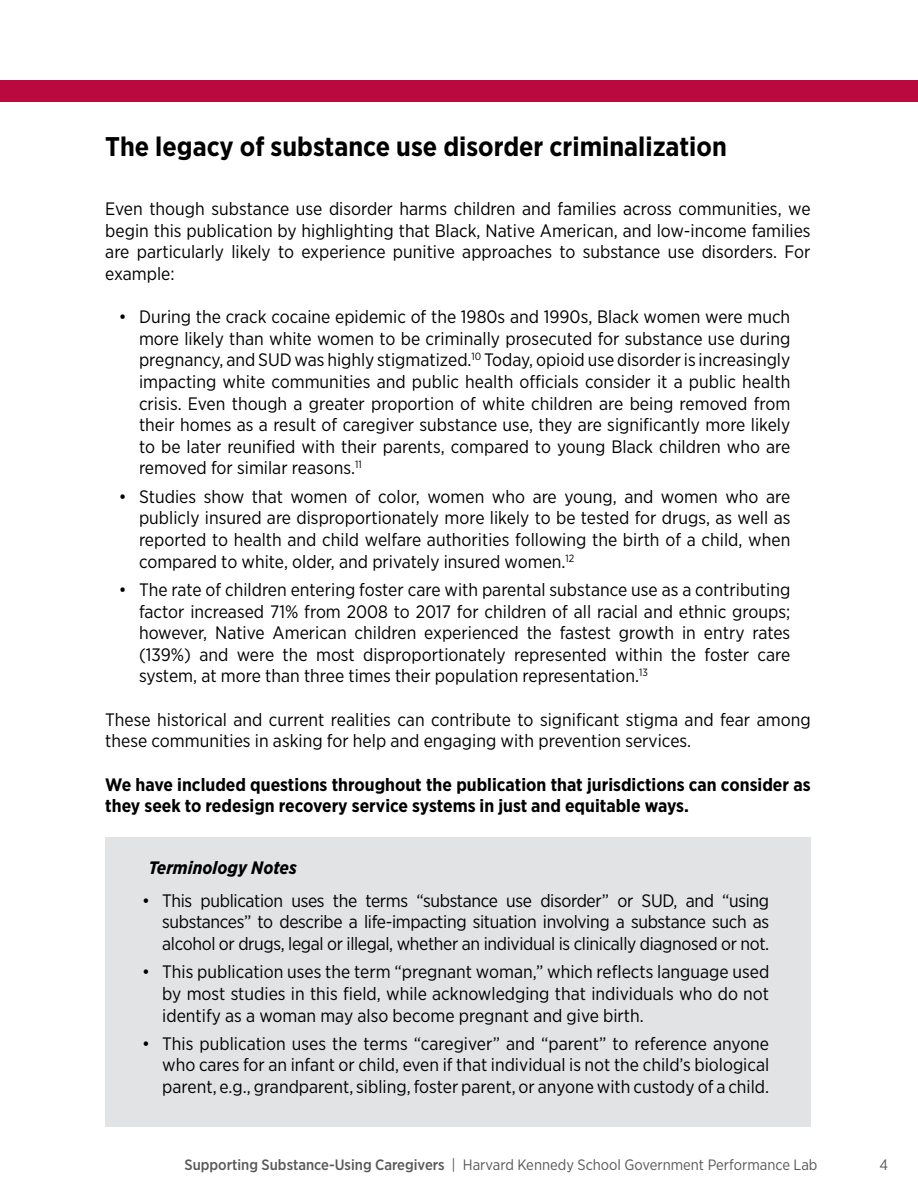
<style>
.page{position:relative;width:918px;height:1188px;background:#fff}
.page>*{position:absolute;margin:0;border:0;box-sizing:border-box;transform-origin:0 0}
.Challenge_title{font:700 27px "Gotham Narrow";color:#000}
.Body{font:18px/21.6px "Gotham Narrow";color:#000;text-align:justify}
.Body-2{font:700 18px/21.6px "Gotham Narrow";color:#000}
.COB_text_subheader{font:italic 700 18px "Gotham Narrow";color:#000}
.t1{font:15px "Gotham Narrow";color:#58595b}
.s1{font-weight:500}
</style>
<div class="page">
<div style="left:105px;top:838px;width:706px;height:289px;background:#e2e3e4"></div>
<div style="left:0;top:81px;width:918px;height:21px;background:#ba093e"></div>
<h2 class="Challenge_title" style="left:105px;top:129px;width:623px">The legacy of substance use disorder criminalization</h2>
<p class="Body" style="left:105px;top:198px;width:707px">Even though substance use disorder harms children and families across communities, we begin this publication by highlighting that Black, Native American, and low-income families are particularly likely to experience punitive approaches to substance use disorders. For example:</p>
<p class="Body" style="left:139px;top:306px;width:653px;text-indent:-20px">• During the crack cocaine epidemic of the 1980s and 1990s, Black women were much more likely than white women to be criminally prosecuted for substance use during pregnancy, and SUD was highly stigmatized.<sup>10</sup> Today, opioid use disorder is increasingly impacting white communities and public health officials consider it a public health crisis. Even though a greater proportion of white children are being removed from their homes as a result of caregiver substance use, they are significantly more likely to be later reunified with their parents, compared to young Black children who are removed for similar reasons.<sup>11</sup></p>
<p class="Body" style="left:139px;top:485px;width:653px;text-indent:-20px">• Studies show that women of color, women who are young, and women who are publicly insured are disproportionately more likely to be tested for drugs, as well as reported to health and child welfare authorities following the birth of a child, when compared to white, older, and privately insured women.<sup>12</sup></p>
<p class="Body" style="left:139px;top:578px;width:653px;text-indent:-20px">• The rate of children entering foster care with parental substance use as a contributing factor increased 71% from 2008 to 2017 for children of all racial and ethnic groups; however, Native American children experienced the fastest growth in entry rates (139%) and were the most disproportionately represented within the foster care system, at more than three times their population representation.<sup>13</sup></p>
<p class="Body" style="left:105px;top:708px;width:707px">These historical and current realities can contribute to significant stigma and fear among these communities in asking for help and engaging with prevention services.</p>
<p class="Body-2" style="left:105px;top:773px;width:707px">We have included questions throughout the publication that jurisdictions can consider as they seek to redesign recovery service systems in just and equitable ways.</p>
<h2 class="COB_text_subheader" style="left:149px;top:856px;width:150px">Terminology Notes</h2>
<p class="Body" style="left:162px;top:889px;width:609px;text-indent:-20px">• This publication uses the terms “substance use disorder” or SUD, and “using substances” to describe a life-impacting situation involving a substance such as alcohol or drugs, legal or illegal, whether an individual is clinically diagnosed or not.</p>
<p class="Body" style="left:162px;top:961px;width:609px;text-indent:-20px">• This publication uses the term “pregnant woman,” which reflects language used by most studies in this field, while acknowledging that individuals who do not identify as a woman may also become pregnant and give birth.</p>
<p class="Body" style="left:162px;top:1032px;width:609px;text-indent:-20px">• This publication uses the terms “caregiver” and “parent” to reference anyone who cares for an infant or child, even if that individual is not the child’s biological parent, e.g., grandparent, sibling, foster parent, or anyone with custody of a child.</p>
<p class="t1" style="left:184px;top:1155px;width:635px"><span class="s1">Supporting Substance-Using Caregivers</span> | Harvard Kennedy School Government Performance Lab</p>
<p class="t1" style="left:879px;top:1155px;width:10px">4</p>
</div>
